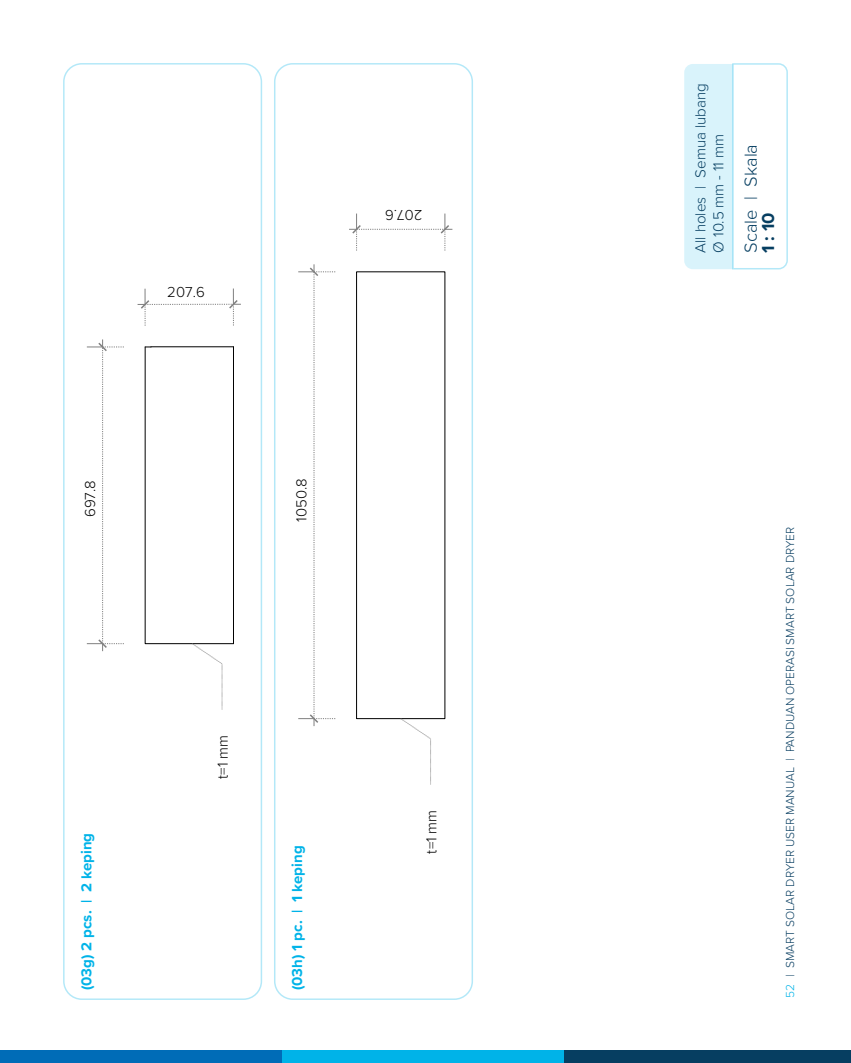
<style>
.page{position:relative;width:851px;height:1063px;background:#fff}
.page>*{position:absolute;margin:0;border:0;box-sizing:border-box;transform-origin:0 0}
.t1{font:300 18px "Proxima Nova";color:#063e61}
.t2{font:700 18px "Proxima Nova";color:#063e61}
.t3{font:700 15px "Proxima Nova";color:#00b3e8}
.t4{font:300 15px/18px "Proxima Nova";color:#063e61}
.t5{font:300 15px "Proxima Nova";color:#010101}
.t6{font:300 12px "Proxima Nova";color:#0a3f62}
.t7{font:300 12px "Proxima Nova";color:#00b3e8}
</style>
<div class="page">
<div style="left:0;top:1050px;width:286px;height:13px;background:#006cb7"></div>
<div style="left:282px;top:1050px;width:286px;height:13px;background:#00b3e8"></div>
<div style="left:564px;top:1050px;width:286px;height:13px;background:#063e61"></div>
<div style="left:356px;top:272px;width:89px;height:447px;border:1px solid #010101"></div>
<svg style="left:400px;top:718px;width:31px;height:67px"></svg>
<svg style="left:298px;top:264px;width:37px;height:462px"></svg>
<svg style="left:349px;top:214px;width:103px;height:37px"></svg>
<svg style="left:87px;top:339px;width:37px;height:312px"></svg>
<svg style="left:137px;top:289px;width:104px;height:37px"></svg>
<svg style="left:145px;top:346px;width:89px;height:364px"></svg>
<div style="left:63px;top:63px;width:199px;height:937px;border:2px solid #00b3e8;border-radius:18px"></div>
<div style="left:274px;top:63px;width:199px;height:937px;border:2px solid #00b3e8;border-radius:18px"></div>
<svg style="left:684px;top:63px;width:103px;height:206px"></svg>
<p class="t5" style="left:167px;top:281px;width:39px">207.6</p>
<p class="t5" style="left:79px;top:517px;width:38px;rotate:-90deg">697.8</p>
<p class="t5" style="left:422px;top:226px;width:39px;rotate:-180deg">207.6</p>
<p class="t5" style="left:290px;top:522px;width:45px;rotate:-90deg">1050.8</p>
<p class="t3" style="left:75px;top:990px;width:159px;rotate:-90deg">(03g) 2 pcs. | 2 keping</p>
<p class="t5" style="left:212px;top:779px;width:45px;rotate:-90deg">t=1 mm</p>
<p class="t3" style="left:286px;top:990px;width:146px;rotate:-90deg">(03h) 1 pc. | 1 keping</p>
<p class="t5" style="left:420px;top:854px;width:45px;rotate:-90deg">t=1 mm</p>
<p class="t4" style="left:690px;top:253px;width:171px;rotate:-90deg">All holes | Semua lubang<br>Ø 10.5 mm - 11 mm</p>
<h1 class="t1" style="left:737px;top:253px;width:110px;rotate:-90deg">Scale | Skala</h1>
<h1 class="t2" style="left:754px;top:253px;width:42px;rotate:-90deg">1 : 10</h1>
<p class="t6" style="left:780px;top:977px;width:451px;rotate:-90deg">| SMART SOLAR DRYER USER MANUAL | PANDUAN OPERASI SMART SOLAR DRYER</p>
<p class="t7" style="left:780px;top:998px;width:15px;rotate:-90deg">52</p>
</div>
